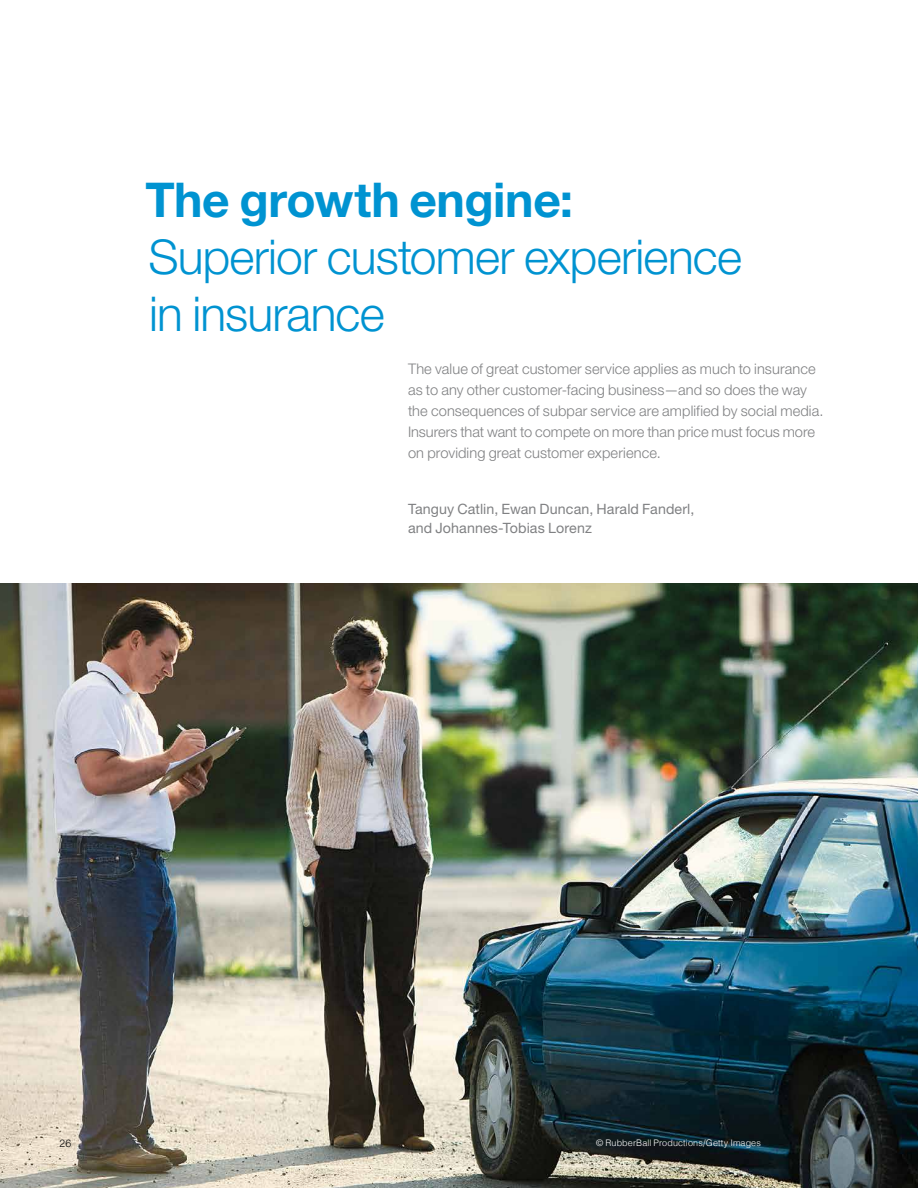
<style>
.page{position:relative;width:918px;height:1188px;background:#fff}
.page>*{position:absolute;margin:0;border:0;box-sizing:border-box;transform-origin:0 0}
.t1{font:300 48px/57px "Helvetica Neue LT Std";letter-spacing:-.015em;color:#0093d1}
.t2{font:700 48px "Helvetica Neue LT Std";letter-spacing:-.01em;color:#0093d1}
.t3{font:300 14.7px/21px "Helvetica Neue LT Std";letter-spacing:.005em;color:#808183}
.t4{font:14.25px/19.5px "Helvetica Neue LT Std";letter-spacing:.005em;color:#808183}
.t5{font:300 10.5px "Helvetica Neue LT Std";color:#000}
.t6{font:300 9px "Helvetica";letter-spacing:.015em;color:#fff}
</style>
<div class="page">
<img style="left:0;top:583px;width:918px;height:605px">
<h1 class="t2" style="left:145px;top:170px;width:429px">The growth engine:</h1>
<h1 class="t1" style="left:148px;top:228px;width:595px">Superior customer experience in insurance</h1>
<p class="t3" style="left:408px;top:358px;width:417px">The value of great customer service applies as much to insurance as to any other customer-facing business—and so does the way the consequences of subpar service are amplified by social media.<br>Insurers that want to compete on more than price must focus more on providing great customer experience.</p>
<p class="t4" style="left:408px;top:499px;width:288px">Tanguy Catlin, Ewan Duncan, Harald Fanderl, and Johannes-Tobias Lorenz</p>
<p class="t5" style="left:60px;top:1137px;width:13px">26</p>
<p class="t6" style="left:596px;top:1135px;width:166px">© RubberBall Productions/Getty Images</p>
</div>
